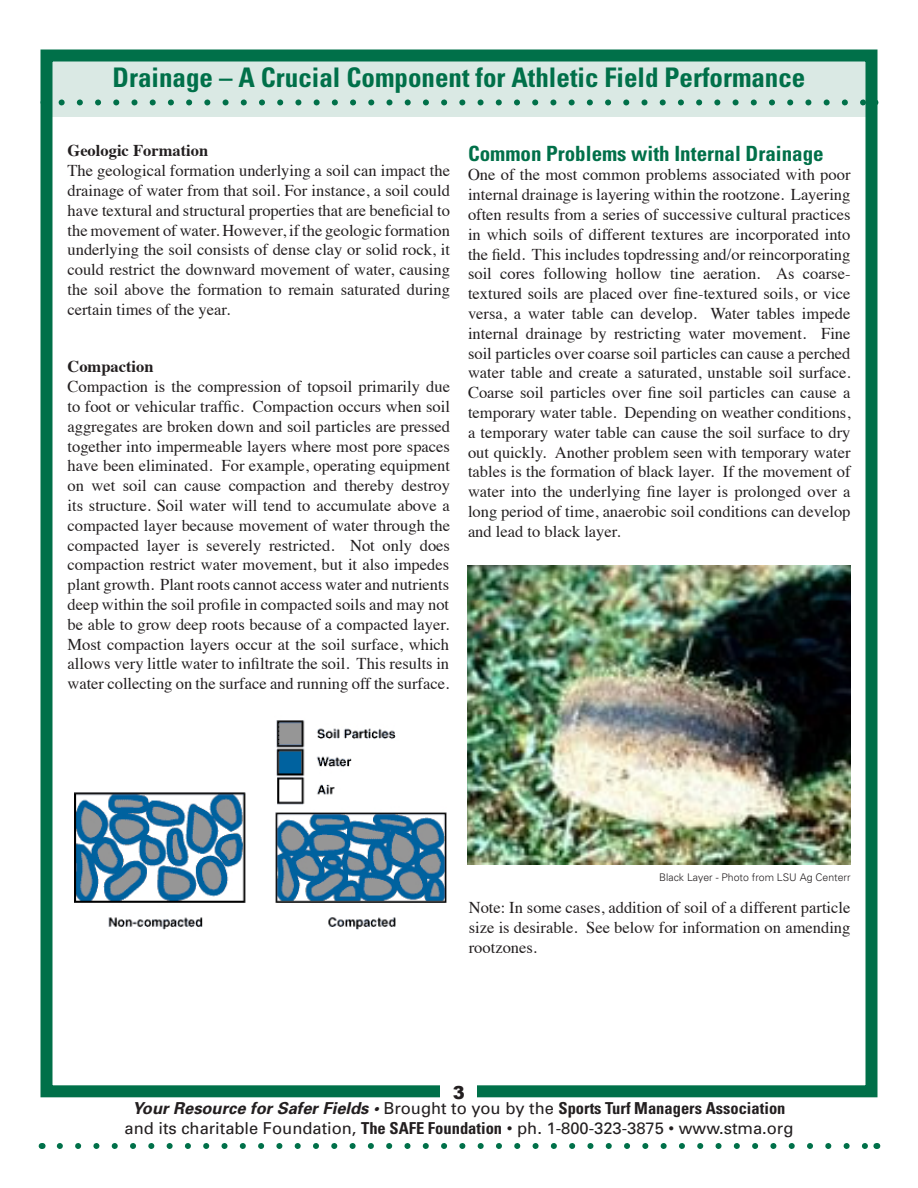
<style>
.page{position:relative;width:918px;height:1188px;background:#fff}
.page>*{position:absolute;margin:0;border:0;box-sizing:border-box;transform-origin:0 0}
.t1{font:700 condensed 27px "Univers";color:#007049}
.Subhead_1{font:700 condensed 21px "Univers";color:#007049}
.t2{font:900 18px "Arial";color:#231f20}
.Body{font:16.5px/19.8px "Times";color:#231f20;text-align:justify}
.t3{font:16.5px/19.8px "Univers";color:#231f20;text-align:center}
.Subhead3{font:700 16.5px "Times";color:#231f20}
.Photo_Cutline{font:300 10.5px "Univers";color:#231f20}
.s1{font-weight:700;font-style:italic}
.s2{font-weight:700;font-stretch:condensed}
</style>
<div class="page">
<div style="left:46px;top:51px;width:826px;height:66px;background:#dae9e4"></div>
<div style="left:40px;top:50px;width:838px;height:1047px;border:12px solid #007049"></div>
<svg style="left:60px;top:1143px;width:807px;height:6px"></svg>
<svg style="left:62px;top:99px;width:803px;height:6px"></svg>
<div style="left:441px;top:1080px;width:36px;height:25px;background:#fff"></div>
<img style="left:75px;top:720px;width:372px;height:210px">
<img style="left:467px;top:566px;width:383px;height:299px">
<h1 class="t1" style="left:113px;top:61px;width:694px">Drainage – A Crucial Component for Athletic Field Performance</h1>
<p class="Subhead3" style="left:68px;top:135px;width:142px">Geologic Formation</p>
<p class="Body" style="left:68px;top:159px;width:384px">The geological formation underlying a soil can impact the drainage of water from that soil. For instance, a soil could have textural and structural properties that are beneficial to the movement of water. However, if the geologic formation underlying the soil consists of dense clay or solid rock, it could restrict the downward movement of water, causing the soil above the formation to remain saturated during certain times of the year.</p>
<p class="Subhead3" style="left:68px;top:351px;width:88px">Compaction</p>
<p class="Body" style="left:68px;top:375px;width:384px">Compaction is the compression of topsoil primarily due to foot or vehicular traffic. Compaction occurs when soil aggregates are broken down and soil particles are pressed together into impermeable layers where most pore spaces have been eliminated. For example, operating equipment on wet soil can cause compaction and thereby destroy its structure. Soil water will tend to accumulate above a compacted layer because movement of water through the compacted layer is severely restricted. Not only does compaction restrict water movement, but it also impedes plant growth. Plant roots cannot access water and nutrients deep within the soil profile in compacted soils and may not be able to grow deep roots because of a compacted layer.<br>Most compaction layers occur at the soil surface, which allows very little water to infiltrate the soil. This results in water collecting on the surface and running off the surface.</p>
<p class="Subhead_1" style="left:468px;top:140px;width:357px">Common Problems with Internal Drainage</p>
<p class="Body" style="left:468px;top:164px;width:384px">One of the most common problems associated with poor internal drainage is layering within the rootzone. Layering often results from a series of successive cultural practices in which soils of different textures are incorporated into the field. This includes topdressing and/or reincorporating soil cores following hollow tine aeration. As coarse&shy;textured soils are placed over fine-textured soils, or vice versa, a water table can develop. Water tables impede internal drainage by restricting water movement. Fine soil particles over coarse soil particles can cause a perched water table and create a saturated, unstable soil surface.<br>Coarse soil particles over fine soil particles can cause a temporary water table. Depending on weather conditions, a temporary water table can cause the soil surface to dry out quickly. Another problem seen with temporary water tables is the formation of black layer. If the movement of water into the underlying fine layer is prolonged over a long period of time, anaerobic soil conditions can develop and lead to black layer.</p>
<p class="Photo_Cutline" style="left:659px;top:871px;width:193px">Black Layer - Photo from LSU Ag Centerr</p>
<p class="Body" style="left:469px;top:896px;width:383px">Note: In some cases, addition of soil of a different particle size is desirable. See below for information on amending rootzones.</p>
<p class="t2" style="left:453px;top:1079px;width:14px">3</p>
<p class="t3" style="left:125px;top:1099px;width:670px"><span class="s1">Your Resource for Safer Fields •</span> Brought to you by the <span class="s2">Sports Turf Managers Association </span>and its charitable Foundation, <span class="s2">The SAFE Foundation</span> • ph. 1-800-323-3875 • www.stma.org</p>
</div>
